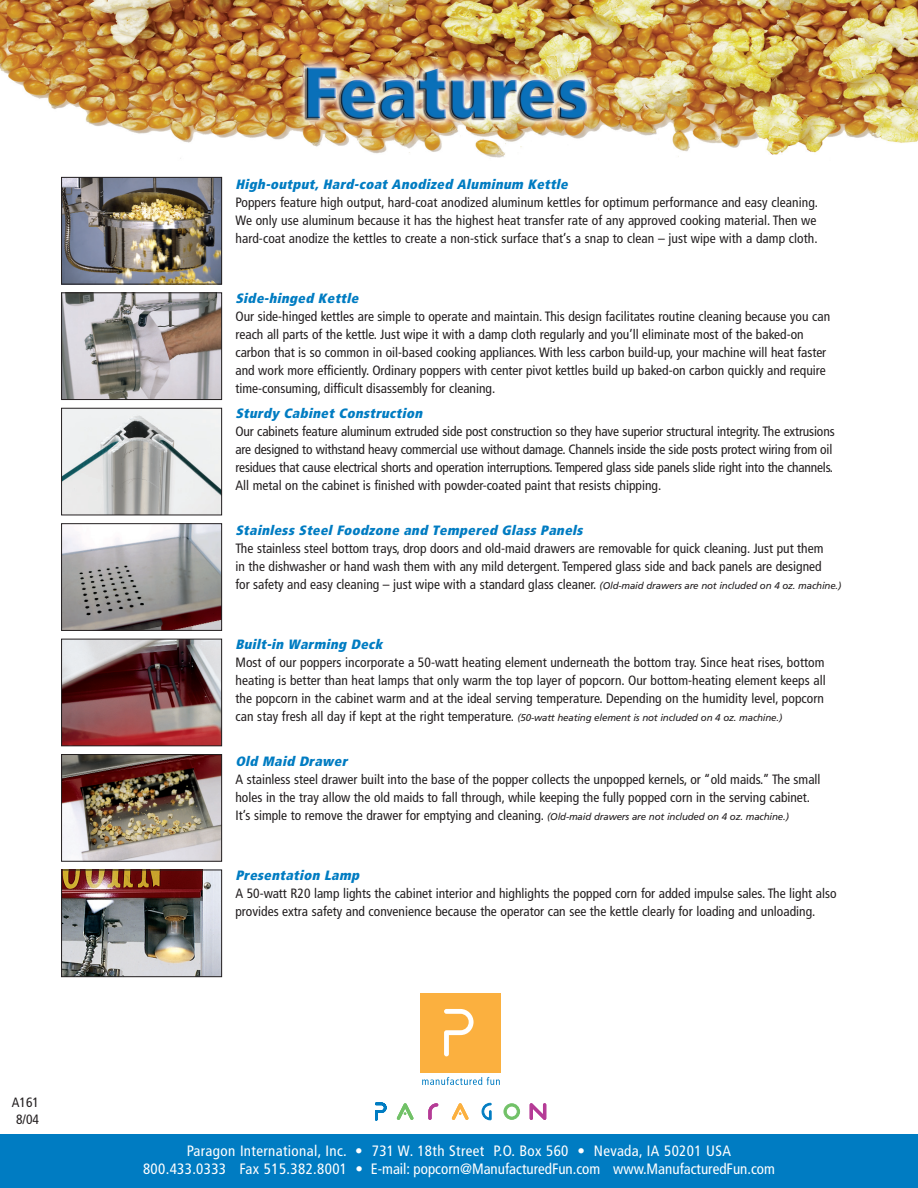
<style>
.page{position:relative;width:918px;height:1188px;background:#fff}
.page>*{position:absolute;margin:0;border:0;box-sizing:border-box;transform-origin:0 0}
.t1{font:condensed 15px/18px "Frutiger";letter-spacing:.025em;color:#fff;text-align:center}
.t2{font:condensed 13.5px/18px "Frutiger";color:#231f20}
.t3{font:italic 900 condensed 13.5px "Frutiger";color:#007cc2}
.t4{font:italic 9.75px "Frutiger";letter-spacing:-.015em;color:#231f20}
.s1{font-style:italic;font-stretch:normal;font-size:9.75px}
.s2{font-style:normal;font-stretch:condensed;font-size:13.5px}
</style>
<div class="page">
<img style="left:0;top:0;width:918px;height:159px">
<img style="left:63px;top:179px;width:157px;height:103px">
<div style="left:61px;top:177px;width:161px;height:107px;border:1px solid #231f20"></div>
<img style="left:63px;top:294px;width:157px;height:104px">
<div style="left:61px;top:292px;width:161px;height:108px;border:1px solid #231f20"></div>
<img style="left:63px;top:410px;width:157px;height:103px">
<div style="left:61px;top:408px;width:161px;height:107px;border:1px solid #231f20"></div>
<img style="left:63px;top:525px;width:157px;height:104px">
<div style="left:61px;top:523px;width:161px;height:108px;border:1px solid #231f20"></div>
<img style="left:63px;top:641px;width:157px;height:103px">
<div style="left:61px;top:639px;width:161px;height:107px;border:1px solid #231f20"></div>
<img style="left:63px;top:756px;width:157px;height:104px">
<div style="left:61px;top:754px;width:161px;height:108px;border:1px solid #231f20"></div>
<div style="left:0;top:1134px;width:918px;height:54px;background:#007cc2"></div>
<img style="left:63px;top:872px;width:157px;height:103px">
<div style="left:61px;top:870px;width:161px;height:107px;border:1px solid #231f20"></div>
<svg style="left:422px;top:1077px;width:78px;height:8px"></svg>
<div style="left:420px;top:993px;width:80px;height:80px;background:#fbb03f"></div>
<svg style="left:444px;top:1009px;width:30px;height:47px"></svg>
<svg style="left:375px;top:1102px;width:12px;height:18px"></svg>
<svg style="left:428px;top:1103px;width:10px;height:17px"></svg>
<svg style="left:481px;top:1103px;width:11px;height:17px"></svg>
<svg style="left:504px;top:1103px;width:16px;height:17px"></svg>
<svg style="left:530px;top:1103px;width:16px;height:17px"></svg>
<svg style="left:397px;top:1103px;width:16px;height:17px"></svg>
<svg style="left:452px;top:1103px;width:16px;height:17px"></svg>
<p class="t2" style="left:12px;top:1095px;width:29px;line-height:16.5px;text-align:center">A161<br>8/04</p>
<p class="t3" style="left:235px;top:178px;width:337px">High-output, Hard-coat Anodized Aluminum Kettle</p>
<p class="t2" style="left:235px;top:194px;width:584px;text-align:justify">Poppers feature high output, hard-coat anodized aluminum kettles for optimum performance and easy cleaning.<br>We only use aluminum because it has the highest heat transfer rate of any approved cooking material. Then we hard-coat anodize the kettles to create a non-stick surface that’s a snap to clean – just wipe with a damp cloth.</p>
<p class="t3" style="left:235px;top:292px;width:127px">Side-hinged Kettle</p>
<p class="t2" style="left:235px;top:308px;width:596px">Our side-hinged kettles are simple to operate and maintain. This design facilitates routine cleaning because you can reach all parts of the kettle. Just wipe it with a damp cloth regularly and you’ll eliminate most of the baked-on carbon that is so common in oil-based cooking appliances. With less carbon build-up, your machine will heat faster and work more efficiently. Ordinary poppers with center pivot kettles build up baked-on carbon quickly and require time-consuming, difficult disassembly for cleaning.</p>
<p class="t3" style="left:235px;top:408px;width:191px">Sturdy Cabinet Construction</p>
<p class="t2" style="left:235px;top:423px;width:601px">Our cabinets feature aluminum extruded side post construction so they have superior structural integrity. The extrusions are designed to withstand heavy commercial use without damage. Channels inside the side posts protect wiring from oil residues that cause electrical shorts and operation interruptions. Tempered glass side panels slide right into the channels.<br>All metal on the cabinet is finished with powder-coated paint that resists chipping.</p>
<p class="t3" style="left:235px;top:525px;width:351px">Stainless Steel Foodzone and Tempered Glass Panels</p>
<p class="t2" style="left:235px;top:540px;width:607px">The stainless steel bottom trays, drop doors and old-maid drawers are removable for quick cleaning. Just put them<br>in the dishwasher or hand wash them with any mild detergent. Tempered glass side and back panels are designed<br>for safety and easy cleaning – just wipe with a standard glass cleaner. <span class="s1">(Old-maid drawers are not included on 4 oz. machine.)</span></p>
<p class="t3" style="left:235px;top:639px;width:148px">Built-in Warming Deck</p>
<p class="t2" style="left:235px;top:654px;width:592px;text-align:justify">Most of our poppers incorporate a 50-watt heating element underneath the bottom tray. Since heat rises, bottom heating is better than heat lamps that only warm the top layer of popcorn. Our bottom-heating element keeps all the popcorn in the cabinet warm and at the ideal serving temperature. Depending on the humidity level, popcorn</p>
<p class="t4" style="left:235px;top:714px;width:548px"><span class="s2">can stay fresh all day if kept at the right temperature.</span> (50-watt heating element is not included on 4 oz. machine.)</p>
<p class="t3" style="left:235px;top:756px;width:116px">Old Maid Drawer</p>
<p class="t2" style="left:235px;top:771px;width:587px">A stainless steel drawer built into the base of the popper collects the unpopped kernels, or “old maids.” The small holes in the tray allow the old maids to fall through, while keeping the fully popped corn in the serving cabinet.<br>It’s simple to remove the drawer for emptying and cleaning. <span class="s1">(Old-maid drawers are not included on 4 oz. machine.)</span></p>
<p class="t3" style="left:235px;top:870px;width:128px">Presentation Lamp</p>
<p class="t2" style="left:235px;top:885px;width:603px">A 50-watt R20 lamp lights the cabinet interior and highlights the popped corn for added impulse sales. The light also provides extra safety and convenience because the operator can see the kettle clearly for loading and unloading.</p>
<p class="t1" style="left:143px;top:1143px;width:633px">Paragon International, Inc. • 731 W. 18th Street P.O. Box 560 • Nevada, IA 50201 USA<br>800.433.0333 Fax 515.382.8001 • E-mail: popcorn@ManufacturedFun.com www.ManufacturedFun.com</p>
</div>
